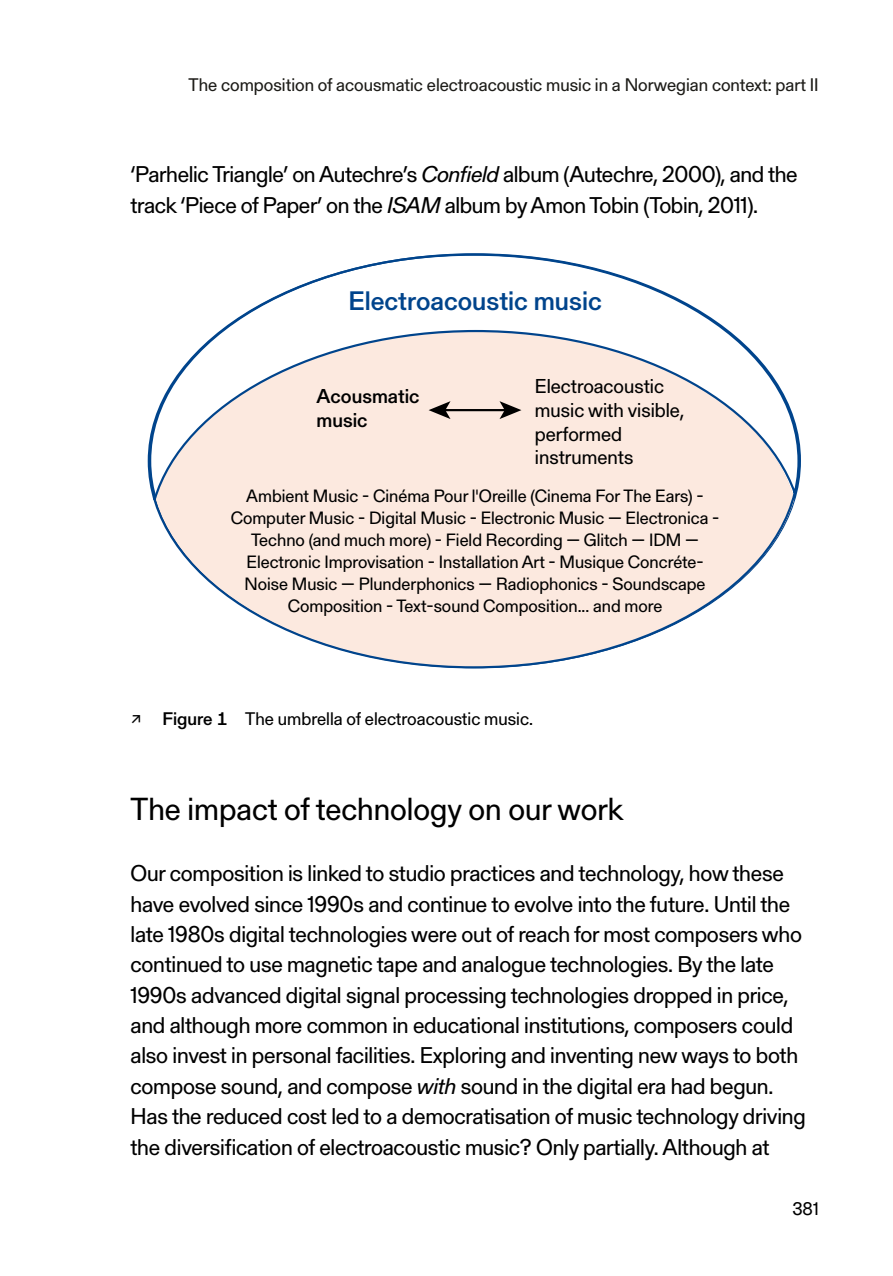
<style>
.page{position:relative;width:893px;height:1276px;background:#fff}
.page>*{position:absolute;margin:0;border:0;box-sizing:border-box;transform-origin:0 0}
.m1t_t{font:31.5px "Gerstner Programm FSL";color:#000}
.t1{font:500 26.55px "Gerstner Programm FSL";color:#00448c}
.b1af-_f{font:22.5px/30.4px "Gerstner Programm FSL";letter-spacing:-.01em;color:#000}
.t2{font:19.8px/23.8px "Gerstner Programm FSL";color:#000}
.t3{font:500 19.8px/23.8px "Gerstner Programm FSL";color:#000}
.t4{font:18px "Gerstner Programm FSL";color:#1d1c18}
.t5{font:18px "Gerstner Programm FSL";color:#000}
.t6{font:17.55px/22.1px "Gerstner Programm FSL";color:#000;text-align:center}
.s1{font-style:italic}
.s2{font-weight:500}
</style>
<div class="page">
<svg style="left:148px;top:253px;width:653px;height:415px"></svg>
<p class="t4" style="left:189px;top:72px;width:632px">The composition of acousmatic electroacoustic music in a Norwegian context: part II</p>
<p class="b1af-_f" style="left:130px;top:158px;width:669px">‘Parhelic Triangle’ on Autechre’s <span class="s1">Confield</span> album (Autechre, 2000), and the track ‘Piece of Paper’ on the <span class="s1">ISAM</span> album by Amon Tobin (Tobin, 2011).</p>
<p class="t1" style="left:348px;top:282px;width:255px">Electroacoustic music</p>
<p class="t3" style="left:317px;top:383px;width:105px">Acousmatic music</p>
<p class="t2" style="left:535px;top:373px;width:151px">Electroacoustic music with visible, performed instruments</p>
<p class="t6" style="left:231px;top:484px;width:490px">Ambient Music - Cinéma Pour l'Oreille (Cinema For The Ears) - Computer Music - Digital Music - Electronic Music — Electronica - Techno (and much more) - Field Recording — Glitch — IDM — Electronic Improvisation - Installation Art - Musique Concréte-Noise Music — Plunderphonics — Radiophonics - Soundscape Composition - Text-sound Composition... and more</p>
<p class="t5" style="left:130px;top:706px;width:404px">↗ <span class="s2">Figure 1</span> The umbrella of electroacoustic music.</p>
<p class="m1t_t" style="left:130px;top:787px;width:494px">The impact of technology on our work</p>
<p class="b1af-_f" style="left:130px;top:857px;width:677px">Our composition is linked to studio practices and technology, how these have evolved since 1990s and continue to evolve into the future. Until the late 1980s digital technologies were out of reach for most composers who continued to use magnetic tape and analogue technologies. By the late 1990s advanced digital signal processing technologies dropped in price, and although more common in educational institutions, composers could also invest in personal facilities. Exploring and inventing new ways to both compose sound, and compose <span class="s1">with</span> sound in the digital era had begun.<br>Has the reduced cost led to a democratisation of music technology driving the diversification of electroacoustic music? Only partially. Although at</p>
<p class="t5" style="left:792px;top:1196px;width:28px">381</p>
</div>
